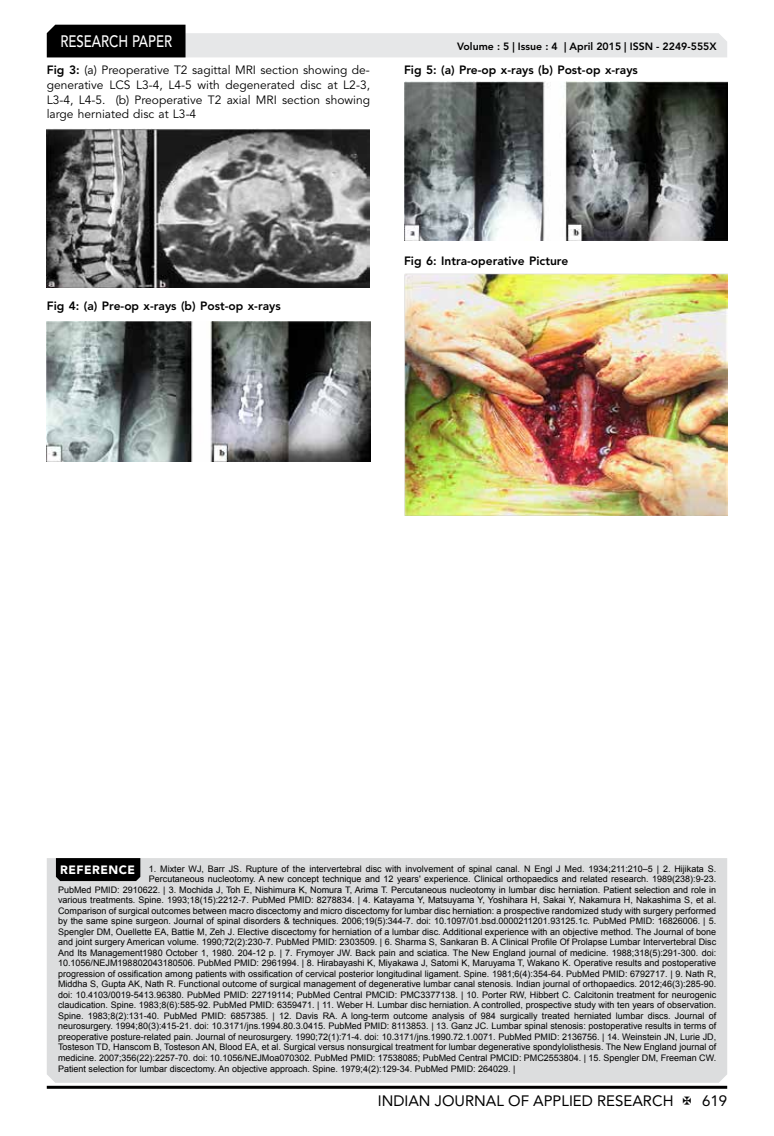
<style>
.page{position:relative;width:774px;height:1136px;background:#fff}
.page>*{position:absolute;margin:0;border:0;box-sizing:border-box;transform-origin:0 0}
.t1{font:500 16.5px "Avenir LT Std";color:#fff;scale:.8 1}
.t2{font:15px "Avenir LT Std";color:#000}
.t3{font:12px/14.7px "Avenir LT Std";color:#000;text-align:justify}
.t4{font:800 12px "Avenir LT Std";color:#000}
.t5{font:800 10.5px "Avenir LT Std";color:#000}
.t6{font:9px "Arial";color:#000}
.s1{font-weight:800}
.s2{font-family:"Avenir LT Std";font-weight:900;font-size:12px;color:#fff}
</style>
<div class="page">
<hr style="left:47px;top:1085px;width:680px;height:3px;background:#000">
<svg style="left:47px;top:25px;width:680px;height:32px"></svg>
<img style="left:47px;top:128px;width:322px;height:160px">
<img style="left:47px;top:321px;width:323px;height:141px">
<img style="left:404px;top:81px;width:323px;height:160px">
<img style="left:405px;top:273px;width:322px;height:242px">
<div style="left:47px;top:858px;width:680px;height:224px;background:#dcddde"></div>
<div style="left:56px;top:858px;width:84px;height:23px;background:#000"></div>
<h1 class="t1" style="left:60px;top:32px;width:139px">RESEARCH PAPER</h1>
<h3 class="t3" style="left:47px;top:63px;width:325px"><span class="s1">Fig 3:</span> (a) Preoperative T2 sagittal MRI section showing de&shy;generative LCS L3-4, L4-5 with degenerated disc at L2-3, L3-4, L4-5. (b) Preoperative T2 axial MRI section showing large herniated disc at L3-4</h3>
<p class="t5" style="left:457px;top:41px;width:261px">Volume : 5 | Issue : 4 | April 2015 | ISSN - 2249-555X</p>
<h3 class="t4" style="left:404px;top:63px;width:235px">Fig 5: (a) Pre-op x-rays (b) Post-op x-rays</h3>
<h3 class="t4" style="left:47px;top:298px;width:235px">Fig 4: (a) Pre-op x-rays (b) Post-op x-rays</h3>
<h3 class="t4" style="left:404px;top:254px;width:166px">Fig 6: Intra-operative Picture</h3>
<p class="t6" style="left:60px;top:862px;width:657px"><span class="s2">REFERENCE</span> 1. Mixter WJ, Barr JS. Rupture of the intervertebral disc with involvement of spinal canal. N Engl J Med. 1934;211:210–5 | 2. Hijikata S.</p>
<p class="t6" style="left:149px;top:873px;width:569px">Percutaneous nucleotomy. A new concept technique and 12 years' experience. Clinical orthopaedics and related research. 1989(238):9-23.</p>
<p class="t6" style="left:58px;top:883px;width:659px">PubMed PMID: 2910622. | 3. Mochida J, Toh E, Nishimura K, Nomura T, Arima T. Percutaneous nucleotomy in lumbar disc herniation. Patient selection and role in</p>
<p class="t6" style="left:58px;top:894px;width:660px">various treatments. Spine. 1993;18(15):2212-7. PubMed PMID: 8278834. | 4. Katayama Y, Matsuyama Y, Yoshihara H, Sakai Y, Nakamura H, Nakashima S, et al.</p>
<p class="t6" style="left:58px;top:904px;width:659px">Comparison of surgical outcomes between macro discectomy and micro discectomy for lumbar disc herniation: a prospective randomized study with surgery performed</p>
<p class="t6" style="left:58px;top:915px;width:659px">by the same spine surgeon. Journal of spinal disorders &amp; techniques. 2006;19(5):344-7. doi: 10.1097/01.bsd.0000211201.93125.1c. PubMed PMID: 16826006. | 5.</p>
<p class="t6" style="left:58px;top:925px;width:659px">Spengler DM, Ouellette EA, Battie M, Zeh J. Elective discectomy for herniation of a lumbar disc. Additional experience with an objective method. The Journal of bone</p>
<p class="t6" style="left:58px;top:936px;width:659px">and joint surgery American volume. 1990;72(2):230-7. PubMed PMID: 2303509. | 6. Sharma S, Sankaran B. A Clinical Profile Of Prolapse Lumbar Intervertebral Disc</p>
<p class="t6" style="left:58px;top:946px;width:660px">And Its Management1980 October 1, 1980. 204-12 p. | 7. Frymoyer JW. Back pain and sciatica. The New England journal of medicine. 1988;318(5):291-300. doi:</p>
<p class="t6" style="left:58px;top:957px;width:659px">10.1056/NEJM198802043180506. PubMed PMID: 2961994. | 8. Hirabayashi K, Miyakawa J, Satomi K, Maruyama T, Wakano K. Operative results and postoperative</p>
<p class="t6" style="left:58px;top:967px;width:660px">progression of ossification among patients with ossification of cervical posterior longitudinal ligament. Spine. 1981;6(4):354-64. PubMed PMID: 6792717. | 9. Nath R,</p>
<p class="t6" style="left:58px;top:978px;width:659px">Middha S, Gupta AK, Nath R. Functional outcome of surgical management of degenerative lumbar canal stenosis. Indian journal of orthopaedics. 2012;46(3):285-90.</p>
<p class="t6" style="left:58px;top:988px;width:659px">doi: 10.4103/0019-5413.96380. PubMed PMID: 22719114; PubMed Central PMCID: PMC3377138. | 10. Porter RW, Hibbert C. Calcitonin treatment for neurogenic</p>
<p class="t6" style="left:58px;top:999px;width:659px">claudication. Spine. 1983;8(6):585-92. PubMed PMID: 6359471. | 11. Weber H. Lumbar disc herniation. A controlled, prospective study with ten years of observation.</p>
<p class="t6" style="left:58px;top:1009px;width:659px">Spine. 1983;8(2):131-40. PubMed PMID: 6857385. | 12. Davis RA. A long-term outcome analysis of 984 surgically treated herniated lumbar discs. Journal of</p>
<p class="t6" style="left:58px;top:1020px;width:660px">neurosurgery. 1994;80(3):415-21. doi: 10.3171/jns.1994.80.3.0415. PubMed PMID: 8113853. | 13. Ganz JC. Lumbar spinal stenosis: postoperative results in terms of</p>
<p class="t6" style="left:58px;top:1030px;width:660px">preoperative posture-related pain. Journal of neurosurgery. 1990;72(1):71-4. doi: 10.3171/jns.1990.72.1.0071. PubMed PMID: 2136756. | 14. Weinstein JN, Lurie JD,</p>
<p class="t6" style="left:58px;top:1041px;width:660px">Tosteson TD, Hanscom B, Tosteson AN, Blood EA, et al. Surgical versus nonsurgical treatment for lumbar degenerative spondylolisthesis. The New England journal of</p>
<p class="t6" style="left:58px;top:1051px;width:659px">medicine. 2007;356(22):2257-70. doi: 10.1056/NEJMoa070302. PubMed PMID: 17538085; PubMed Central PMCID: PMC2553804. | 15. Spengler DM, Freeman CW.</p>
<p class="t6" style="left:58px;top:1062px;width:459px">Patient selection for lumbar discectomy. An objective approach. Spine. 1979;4(2):129-34. PubMed PMID: 264029. |</p>
<h2 class="t2" style="left:378px;top:1091px;width:297px">INDIAN JOURNAL OF APPLIED RESEARCH</h2>
<h2 class="t2" style="left:702px;top:1091px;width:27px">619</h2>
</div>
